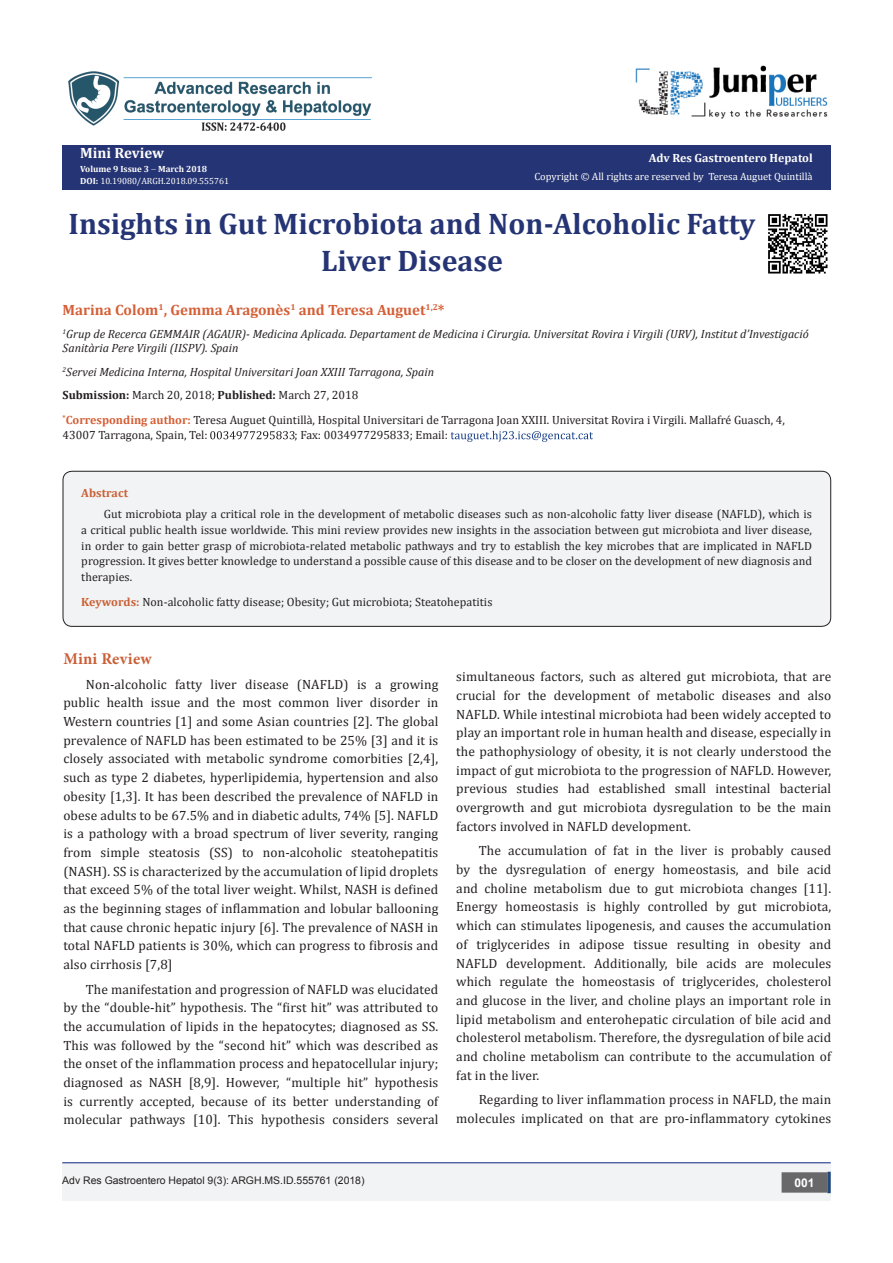
<style>
.page{position:relative;width:893px;height:1263px;background:#fff}
.page>*{position:absolute;margin:0;border:0;box-sizing:border-box;transform-origin:0 0}
.t1{font:700 29.85px/37.3px "Cambria";color:#253474;text-align:center}
.List_Paragraph{font:700 16.5px "Minion Pro";letter-spacing:.015em;color:#ca5f37}
.t2{font:700 15px "Cambria";color:#d55f37}
.t3{font:700 15px "Cambria";color:#fffefc}
.List_Paragraph-2{font:13.5px/18.8px "Cambria";letter-spacing:.01em;color:#231f20;text-align:justify}
.t4{font:12px/15.8px "Cambria";color:#231f20}
.t5{font:italic 12px/14.4px "Cambria";color:#231f20}
.t6{font:700 12px "Cambria";color:#fffefc}
.t7{font:700 12px "Cambria";letter-spacing:.005em;color:#ca6035}
.t8{font:700 12px "Arial";color:#fff}
.t9{font:10.5px "Cambria";color:#fffefc}
.t10{font:10.5px "Arial";color:#231f20}
.t11{font:9px "Cambria";color:#fff}
.t12{font:700 9px "Cambria";color:#fffefc}
.s1{font-weight:700}
.s2{color:#fff}
.s3{font-weight:700;color:#d55f37}
.s4{font-weight:700;color:#ca6035}
</style>
<div class="page">
<div style="left:62px;top:145px;width:769px;height:45px;background:#253474"></div>
<img style="left:68px;top:71px;width:304px;height:60px">
<img style="left:635px;top:65px;width:193px;height:54px">
<div style="left:62px;top:1162px;width:769px;height:39px;background:#f2f3f4"></div>
<div style="left:782px;top:1173px;width:45px;height:19px;background:#68676a"></div>
<div style="left:782px;top:1172px;width:45px;height:20px;border:2px solid #68676a"></div>
<svg style="left:827px;top:1172px;width:4px;height:21px"></svg>
<hr style="left:62px;top:1162px;width:769px;height:1px;background:#253f8e">
<svg style="left:210px;top:431px;width:85px;height:8px"></svg>
<svg style="left:451px;top:431px;width:142px;height:11px"></svg>
<div style="left:63px;top:471px;width:768px;height:155px;background:#f2f3f4;border-radius:9px"></div>
<div style="left:63px;top:471px;width:768px;height:156px;border:1px solid #231f20;border-radius:9px"></div>
<img style="left:768px;top:214px;width:60px;height:60px">
<p class="t3" style="left:80px;top:142px;width:85px">Mini Review</p>
<p class="t12" style="left:80px;top:162px;width:129px">Volume 9 Issue 3 March 2018</p>
<p class="t11" style="left:80px;top:176px;width:150px"><span class="s1">DOI:</span> 10.19080/ARGH.2018.09.555761</p>
<p class="t6" style="left:649px;top:149px;width:165px">Adv Res Gastroentero Hepatol</p>
<p class="t9" style="left:534px;top:170px;width:280px">Copyright © All rights are reserved by <span class="s2">Teresa Auguet Quintillà</span></p>
<p class="t1" style="left:69px;top:204px;width:688px">Insights in Gut Microbiota and Non-Alcoholic Fatty<br>Liver Disease</p>
<p class="t2" style="left:63px;top:299px;width:383px">Marina Colom<sup>1</sup>, Gemma Aragonès<sup>1</sup> and Teresa Auguet<sup>1,2</sup>*</p>
<p class="t5" style="left:63px;top:326px;width:748px"><sup>1</sup>Grup de Recerca GEMMAIR (AGAUR)- Medicina Aplicada. Departament de Medicina i Cirurgia. Universitat Rovira i Virgili (URV), Institut d’Investigació<br>Sanitària Pere Virgili (IISPV). Spain</p>
<p class="t5" style="left:63px;top:364px;width:373px"><sup>2</sup>Servei Medicina Interna, Hospital Universitari Joan XXIII Tarragona, Spain</p>
<p class="t4" style="left:63px;top:387px;width:297px"><span class="s1">Submission:</span> March 20, 2018; <span class="s1">Published:</span> March 27, 2018</p>
<p class="t4" style="left:63px;top:411px;width:724px"><sup>*</sup><span class="s3">Corresponding author:</span> Teresa Auguet Quintillà, Hospital Universitari de Tarragona Joan XXIII. Universitat Rovira i Virgili. Mallafré Guasch, 4,<br>43007 Tarragona, Spain, Tel:</p>
<p class="t4" style="left:295px;top:427px;width:155px">; Fax: 0034977295833; Email:</p>
<p class="t7" style="left:81px;top:484px;width:48px">Abstract</p>
<p class="t4" style="left:81px;top:506px;width:732px;text-align:justify;text-indent:22px">Gut microbiota play a critical role in the development of metabolic diseases such as non-alcoholic fatty liver disease (NAFLD), which is a critical public health issue worldwide. This mini review provides new insights in the association between gut microbiota and liver disease, in order to gain better grasp of microbiota-related metabolic pathways and try to establish the key microbes that are implicated in NAFLD progression. It gives better knowledge to understand a possible cause of this disease and to be closer on the development of new diagnosis and therapies.</p>
<p class="t4" style="left:81px;top:594px;width:413px"><span class="s4">Keywords:</span> Non-alcoholic fatty disease; Obesity; Gut microbiota; Steatohepatitis</p>
<p class="List_Paragraph" style="left:63px;top:647px;width:90px">Mini Review</p>
<p class="List_Paragraph-2" style="left:63px;top:675px;width:377px;text-indent:22px">Non-alcoholic fatty liver disease (NAFLD) is a growing public health issue and the most common liver disorder in Western countries [1] and some Asian countries [2]. The global prevalence of NAFLD has been estimated to be 25% [3] and it is closely associated with metabolic syndrome comorbities [2,4], such as type 2 diabetes, hyperlipidemia, hypertension and also obesity [1,3]. It has been described the prevalence of NAFLD in obese adults to be 67.5% and in diabetic adults, 74% [5]. NAFLD is a pathology with a broad spectrum of liver severity, ranging from simple steatosis (SS) to non-alcoholic steatohepatitis (NASH). SS is characterized by the accumulation of lipid droplets that exceed 5% of the total liver weight. Whilst, NASH is defined as the beginning stages of inflammation and lobular ballooning that cause chronic hepatic injury [6]. The prevalence of NASH in total NAFLD patients is 30%, which can progress to fibrosis and also cirrhosis [7,8]</p>
<p class="List_Paragraph-2" style="left:63px;top:979px;width:377px;text-indent:22px">The manifestation and progression of NAFLD was elucidated by the “double-hit” hypothesis. The “first hit” was attributed to the accumulation of lipids in the hepatocytes; diagnosed as SS.<br>This was followed by the “second hit” which was described as the onset of the inflammation process and hepatocellular injury; diagnosed as NASH [8,9]. However, “multiple hit” hypothesis is currently accepted, because of its better understanding of molecular pathways [10]. This hypothesis considers several</p>
<p class="List_Paragraph-2" style="left:456px;top:667px;width:376px">simultaneous factors, such as altered gut microbiota, that are crucial for the development of metabolic diseases and also NAFLD. While intestinal microbiota had been widely accepted to play an important role in human health and disease, especially in the pathophysiology of obesity, it is not clearly understood the impact of gut microbiota to the progression of NAFLD. However, previous studies had established small intestinal bacterial overgrowth and gut microbiota dysregulation to be the main factors involved in NAFLD development.</p>
<p class="List_Paragraph-2" style="left:456px;top:841px;width:377px;text-indent:22px">The accumulation of fat in the liver is probably caused by the dysregulation of energy homeostasis, and bile acid and choline metabolism due to gut microbiota changes [11].<br>Energy homeostasis is highly controlled by gut microbiota, which can stimulates lipogenesis, and causes the accumulation of triglycerides in adipose tissue resulting in obesity and NAFLD development. Additionally, bile acids are molecules which regulate the homeostasis of triglycerides, cholesterol and glucose in the liver, and choline plays an important role in lipid metabolism and enterohepatic circulation of bile acid and cholesterol metabolism. Therefore, the dysregulation of bile acid and choline metabolism can contribute to the accumulation of fat in the liver.</p>
<p class="List_Paragraph-2" style="left:456px;top:1090px;width:376px;text-align:right">Regarding to liver inflammation process in NAFLD, the main molecules implicated on that are pro-inflammatory cytokines</p>
<p class="t10" style="left:62px;top:1173px;width:304px">Adv Res Gastroentero Hepatol 9(3): ARGH.MS.ID.555761 (2018)</p>
<p class="t8" style="left:794px;top:1174px;width:22px">001</p>
</div>
